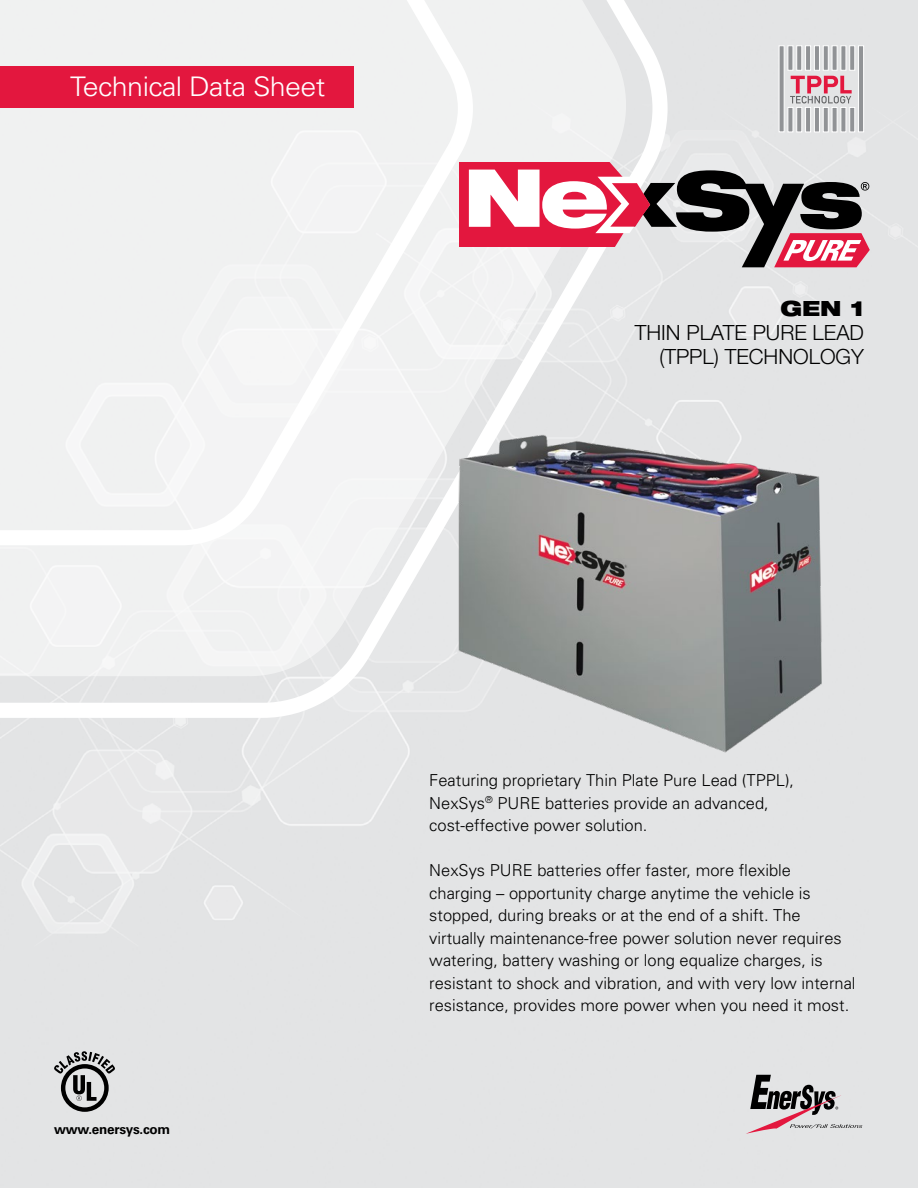
<style>
.page{position:relative;width:918px;height:1188px;background:#fff}
.page>*{position:absolute;margin:0;border:0;box-sizing:border-box;transform-origin:0 0}
.t1{font:300 27px "Univers";letter-spacing:-.02em;color:#fff;scale:1.06 1}
.t2{font:300 21px/24px "Helvetica Neue";color:#000;text-align:right}
.t3{font:900 expanded 21px "Helvetica Neue";color:#000}
.t4{font:300 16.5px/22.5px "Univers";color:#000}
.t5{font:700 13.5px "Univers";letter-spacing:-.02em;color:#000}
</style>
<div class="page">
<svg style="left:0;top:0;width:668px;height:718px;fill:#f0f1f1"></svg>
<div style="left:0;top:0;width:473px;height:545px;background:#f0f1f1"></div>
<svg style="left:746px;top:1075px;width:116px;height:59px"></svg>
<img style="left:394px;top:339px;width:494px;height:480px">
<div style="left:0;top:67px;width:354px;height:41px;background:#e3173e"></div>
<svg style="left:459px;top:162px;width:411px;height:105px"></svg>
<svg style="left:779px;top:45px;width:6px;height:87px"></svg>
<svg style="left:788px;top:45px;width:5px;height:26px"></svg>
<svg style="left:796px;top:45px;width:6px;height:26px"></svg>
<svg style="left:805px;top:45px;width:6px;height:26px"></svg>
<svg style="left:814px;top:45px;width:6px;height:26px"></svg>
<svg style="left:823px;top:45px;width:6px;height:26px"></svg>
<svg style="left:832px;top:45px;width:6px;height:26px"></svg>
<svg style="left:841px;top:45px;width:5px;height:26px"></svg>
<svg style="left:849px;top:45px;width:6px;height:26px"></svg>
<svg style="left:858px;top:45px;width:6px;height:87px"></svg>
<svg style="left:788px;top:107px;width:5px;height:25px"></svg>
<svg style="left:796px;top:107px;width:6px;height:25px"></svg>
<svg style="left:805px;top:107px;width:6px;height:25px"></svg>
<svg style="left:814px;top:107px;width:5px;height:25px"></svg>
<svg style="left:823px;top:107px;width:6px;height:25px"></svg>
<svg style="left:832px;top:107px;width:6px;height:25px"></svg>
<svg style="left:841px;top:107px;width:5px;height:25px"></svg>
<svg style="left:849px;top:107px;width:6px;height:25px"></svg>
<svg style="left:790px;top:76px;width:62px;height:27px"></svg>
<svg style="left:54px;top:1051px;width:61px;height:61px"></svg>
<h1 class="t1" style="left:70px;top:70px;width:242px">Technical Data Sheet</h1>
<p class="t3" style="left:780px;top:295px;width:85px">GEN 1</p>
<p class="t2" style="left:635px;top:320px;width:231px">THIN PLATE PURE LEAD (TPPL) TECHNOLOGY</p>
<p class="t5" style="left:54px;top:1121px;width:118px">www.enersys.com</p>
<p class="t4" style="left:429px;top:769px;width:366px">Featuring proprietary Thin Plate Pure Lead (TPPL),<br>NexSys<sup>®</sup> PURE batteries provide an advanced, cost-effective power solution.</p>
<p class="t4" style="left:429px;top:859px;width:428px">NexSys PURE batteries offer faster, more flexible charging – opportunity charge anytime the vehicle is stopped, during breaks or at the end of a shift. The virtually maintenance-free power solution never requires watering, battery washing or long equalize charges, is resistant to shock and vibration, and with very low internal resistance, provides more power when you need it most.</p>
</div>
